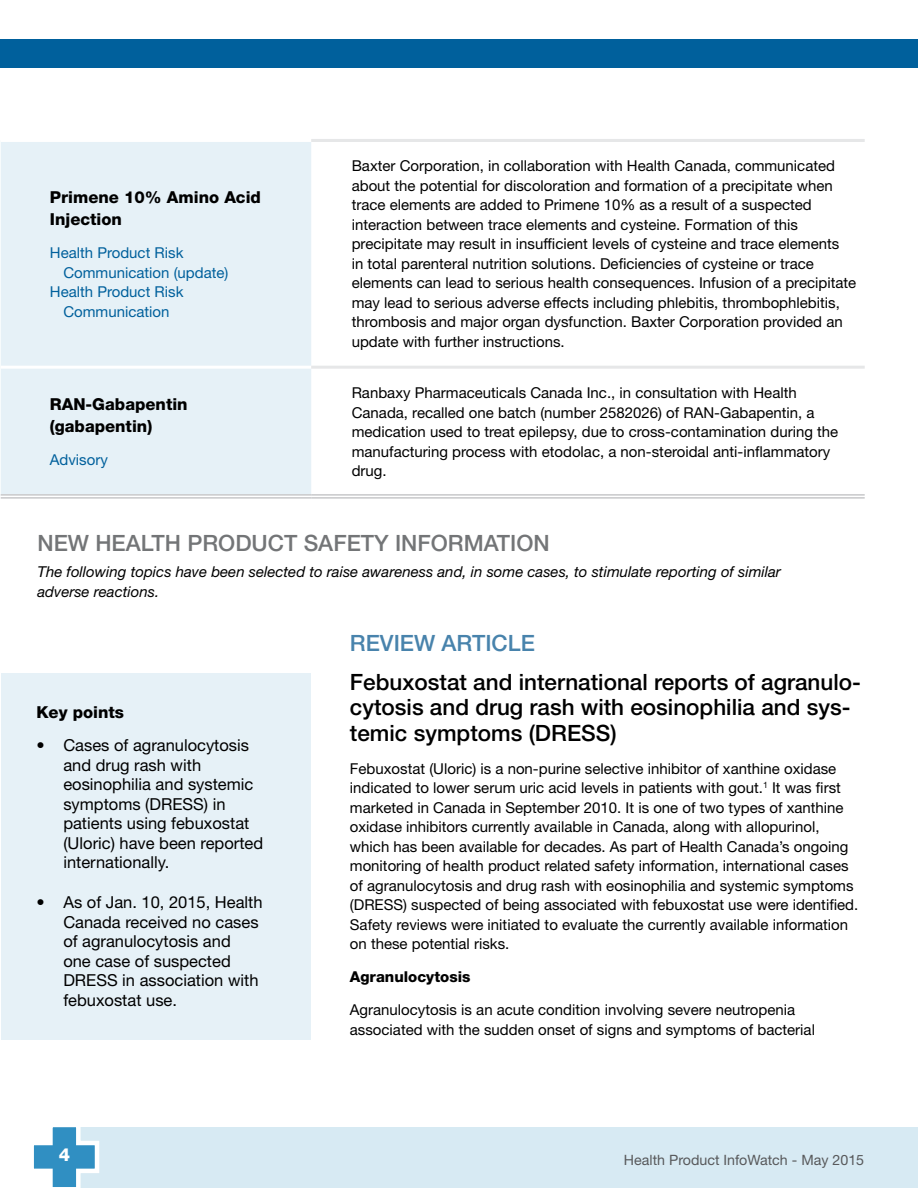
<style>
.page{position:relative;width:918px;height:1188px;background:#fff}
.page>*{position:absolute;margin:0;border:0;box-sizing:border-box;transform-origin:0 0}
.t1{font:500 22.5px/25.5px "Helvetica Neue LT Std";color:#000}
.t2{font:500 22.5px "Helvetica Neue LT Std";color:#737577}
.t3{font:500 22.5px "Helvetica Neue LT Std";color:#4883ac}
.t4{font:800 18px "Helvetica Neue LT Std";color:#fff}
.t5{font:16.5px/19.5px "Helvetica Neue LT Std";color:#000}
.t6{font:800 16.5px/22.5px "Helvetica Neue LT Std";color:#000}
.t7{font:15px/19.5px "Helvetica Neue LT Std";color:#000}
.t8{font:italic 15px/19.5px "Helvetica Neue LT Std";color:#000}
.t9{font:15px "Helvetica Neue LT Std";color:#00609c}
.t10{font:800 15px "Helvetica Neue LT Std";color:#000}
.t11{font:14.25px "Helvetica Neue LT Std";color:#58595b}
</style>
<div class="page">
<div style="left:64px;top:1127px;width:854px;height:61px;background:#d7eaf3"></div>
<svg style="left:33px;top:1127px;width:67px;height:61px"></svg>
<div style="left:0;top:39px;width:918px;height:29px;background:#00609c"></div>
<div style="left:1px;top:673px;width:310px;height:366px;background:#e6f1f7"></div>
<div style="left:1px;top:142px;width:310px;height:352px;background:#e6f1f7"></div>
<hr style="left:1px;top:366px;width:310px;height:3px;background:#fff">
<hr style="left:311px;top:139px;width:554px;height:3px;background:#e6e7e8">
<hr style="left:311px;top:366px;width:554px;height:3px;background:#e6e7e8">
<hr style="left:1px;top:494px;width:310px;height:2px;background:#c7c8ca">
<hr style="left:1px;top:497px;width:310px;height:2px;background:#c7c8ca">
<hr style="left:311px;top:494px;width:554px;height:2px;background:#c7c8ca">
<hr style="left:311px;top:497px;width:554px;height:2px;background:#c7c8ca">
<p class="t6" style="left:50px;top:186px;width:213px">Primene 10% Amino Acid<br>Injection</p>
<p class="t9" style="left:50px;top:244px;width:135px">Health Product Risk</p>
<p class="t9" style="left:63px;top:263px;width:167px">Communication (update)</p>
<p class="t9" style="left:50px;top:283px;width:135px">Health Product Risk</p>
<p class="t9" style="left:63px;top:302px;width:108px">Communication</p>
<p class="t6" style="left:50px;top:393px;width:139px">RAN-Gabapentin (gabapentin)</p>
<p class="t9" style="left:50px;top:451px;width:60px">Advisory</p>
<p class="t7" style="left:352px;top:156px;width:506px">Baxter Corporation, in collaboration with Health Canada, communicated about the potential for discoloration and formation of a precipitate when trace elements are added to Primene 10% as a result of a suspected interaction between trace elements and cysteine. Formation of this precipitate may result in insufficient levels of cysteine and trace elements<br>in total parenteral nutrition solutions. Deficiencies of cysteine or trace elements can lead to serious health consequences. Infusion of a precipitate may lead to serious adverse effects including phlebitis, thrombophlebitis, thrombosis and major organ dysfunction. Baxter Corporation provided an update with further instructions.</p>
<p class="t7" style="left:352px;top:383px;width:488px">Ranbaxy Pharmaceuticals Canada Inc., in consultation with Health Canada, recalled one batch (number 2582026) of RAN-Gabapentin, a medication used to treat epilepsy, due to cross-contamination during the manufacturing process with etodolac, a non-steroidal anti-inflammatory drug.</p>
<h1 class="t2" style="left:37px;top:530px;width:514px">NEW HEALTH PRODUCT SAFETY INFORMATION</h1>
<p class="t8" style="left:37px;top:562px;width:745px">The following topics have been selected to raise awareness and, in some cases, to stimulate reporting of similar adverse reactions.</p>
<p class="t6" style="left:36px;top:701px;width:89px">Key points</p>
<p class="t5" style="left:63px;top:736px;width:201px;text-indent:-27px">• Cases of agranulocytosis and drug rash with eosinophilia and systemic symptoms (DRESS) in patients using febuxostat (Uloric) have been reported internationally.</p>
<p class="t5" style="left:63px;top:892px;width:201px;text-indent:-27px">• As of Jan. 10, 2015, Health<br>Canada received no cases of agranulocytosis and<br>one case of suspected<br>DRESS in association with febuxostat use.</p>
<h1 class="t3" style="left:350px;top:629px;width:187px">REVIEW ARTICLE</h1>
<h1 class="t1" style="left:350px;top:669px;width:513px">Febuxostat and international reports of agranulo&shy;cytosis and drug rash with eosinophilia and sys&shy;temic symptoms (DRESS)</h1>
<p class="t7" style="left:350px;top:758px;width:510px">Febuxostat (Uloric) is a non-purine selective inhibitor of xanthine oxidase indicated to lower serum uric acid levels in patients with gout.<sup>1</sup> It was first marketed in Canada in September 2010. It is one of two types of xanthine oxidase inhibitors currently available in Canada, along with allopurinol, which has been available for decades. As part of Health Canada’s ongoing monitoring of health product related safety information, international cases of agranulocytosis and drug rash with eosinophilia and systemic symptoms (DRESS) suspected of being associated with febuxostat use were identified.<br>Safety reviews were initiated to evaluate the currently available information on these potential risks.</p>
<p class="t10" style="left:350px;top:968px;width:122px">Agranulocytosis</p>
<p class="t7" style="left:350px;top:1000px;width:467px">Agranulocytosis is an acute condition involving severe neutropenia associated with the sudden onset of signs and symptoms of bacterial</p>
<p class="t4" style="left:59px;top:1144px;width:13px">4</p>
<p class="t11" style="left:624px;top:1152px;width:242px">Health Product InfoWatch - May 2015</p>
</div>
